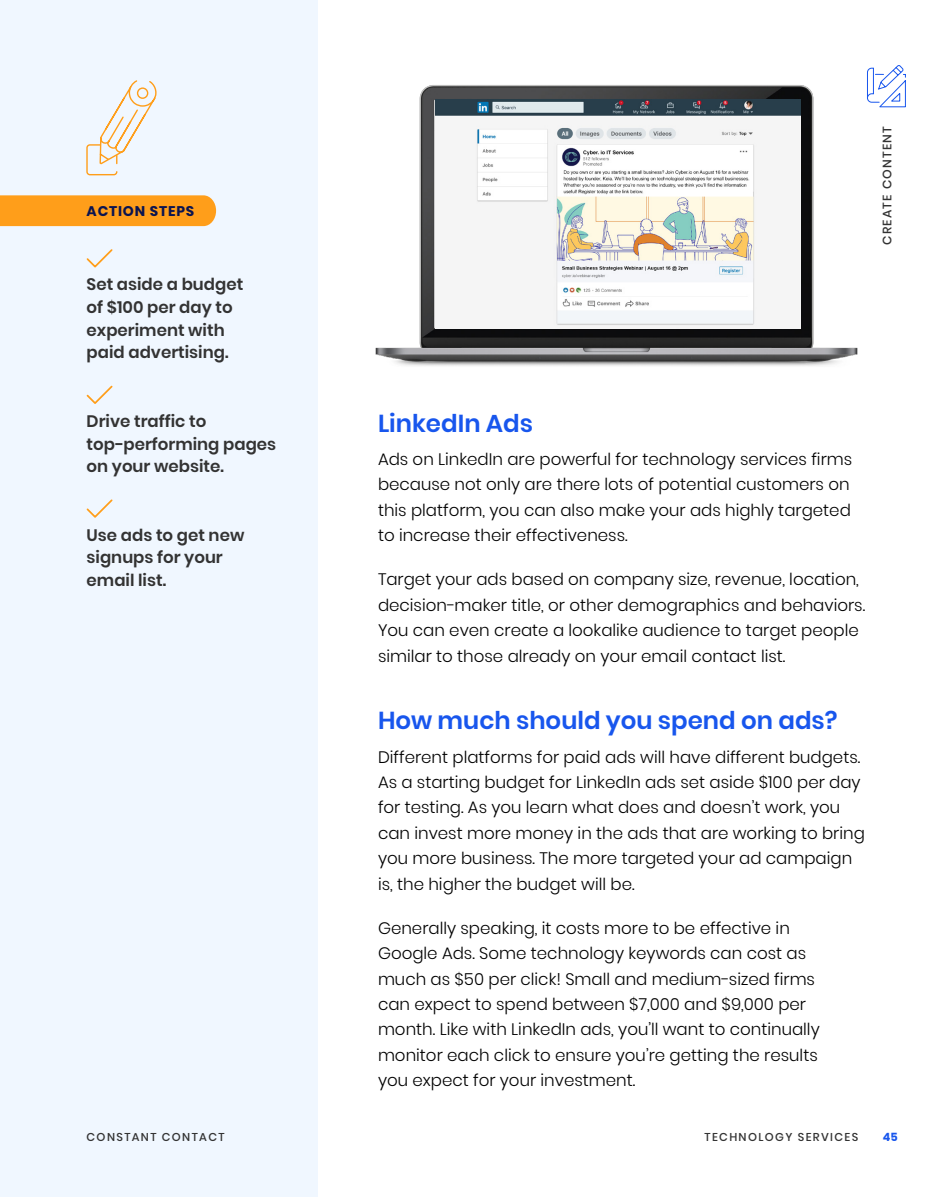
<style>
.page{position:relative;width:945px;height:1197px;background:#fff}
.page>*{position:absolute;margin:0;border:0;box-sizing:border-box;transform-origin:0 0}
.t1{font:600 24.5px "Poppins";color:#1856ed}
.t2{font:300 16.62px/25.4px "Poppins";color:#000}
.t3{font:600 16.62px/22.8px "Poppins";color:#333}
.t4{font:700 14px "Poppins";letter-spacing:.06em;color:#0b1450}
.t5{font:500 12.25px "Poppins";letter-spacing:.1em;color:#333}
.t6{font:500 11.38px "Poppins";letter-spacing:.12em;color:#333}
.t7{font:700 11.38px "Poppins";color:#1856ed}
</style>
<div class="page">
<div style="left:0;top:0;width:318px;height:1197px;background:#f0f7ff"></div>
<svg style="left:867px;top:65px;width:39px;height:43px"></svg>
<svg style="left:86px;top:385px;width:27px;height:19px"></svg>
<svg style="left:86px;top:499px;width:27px;height:19px"></svg>
<svg style="left:0;top:80px;width:216px;height:188px"></svg>
<img style="left:375px;top:85px;width:483px;height:281px">
<img style="left:435px;top:100px;width:365px;height:229px">
<p class="t4" style="left:87px;top:203px;width:109px">ACTION STEPS</p>
<p class="t3" style="left:87px;top:273px;width:158px">Set aside a budget of $100 per day to experiment with paid advertising.</p>
<p class="t5" style="left:880px;top:245px;width:120px;rotate:-90deg">CREATE CONTENT</p>
<p class="t3" style="left:87px;top:410px;width:191px">Drive traffic to top-performing pages on your website.</p>
<p class="t3" style="left:87px;top:523px;width:159px">Use ads to get new signups for your email list.</p>
<h1 class="t1" style="left:378px;top:409px;width:157px">LinkedIn Ads</h1>
<p class="t2" style="left:378px;top:447px;width:476px">Ads on LinkedIn are powerful for technology services firms because not only are there lots of potential customers on this platform, you can also make your ads highly targeted to increase their effectiveness.</p>
<p class="t2" style="left:378px;top:567px;width:489px">Target your ads based on company size, revenue, location, decision-maker title, or other demographics and behaviors.<br>You can even create a lookalike audience to target people similar to those already on your email contact list.</p>
<h1 class="t1" style="left:378px;top:707px;width:461px">How much should you spend on ads?</h1>
<p class="t2" style="left:378px;top:744px;width:488px">Different platforms for paid ads will have different budgets.<br>As a starting budget for LinkedIn ads set aside $100 per day for testing. As you learn what does and doesn’t work, you can invest more money in the ads that are working to bring you more business. The more targeted your ad campaign is, the higher the budget will be.</p>
<p class="t2" style="left:378px;top:915px;width:443px">Generally speaking, it costs more to be effective in Google Ads. Some technology keywords can cost as much as $50 per click! Small and medium-sized firms can expect to spend between $7,000 and $9,000 per month. Like with LinkedIn ads, you’ll want to continually monitor each click to ensure you’re getting the results you expect for your investment.</p>
<p class="t6" style="left:87px;top:1130px;width:139px">CONSTANT CONTACT</p>
<p class="t6" style="left:705px;top:1130px;width:155px">TECHNOLOGY SERVICES</p>
<p class="t7" style="left:883px;top:1130px;width:16px">45</p>
</div>
